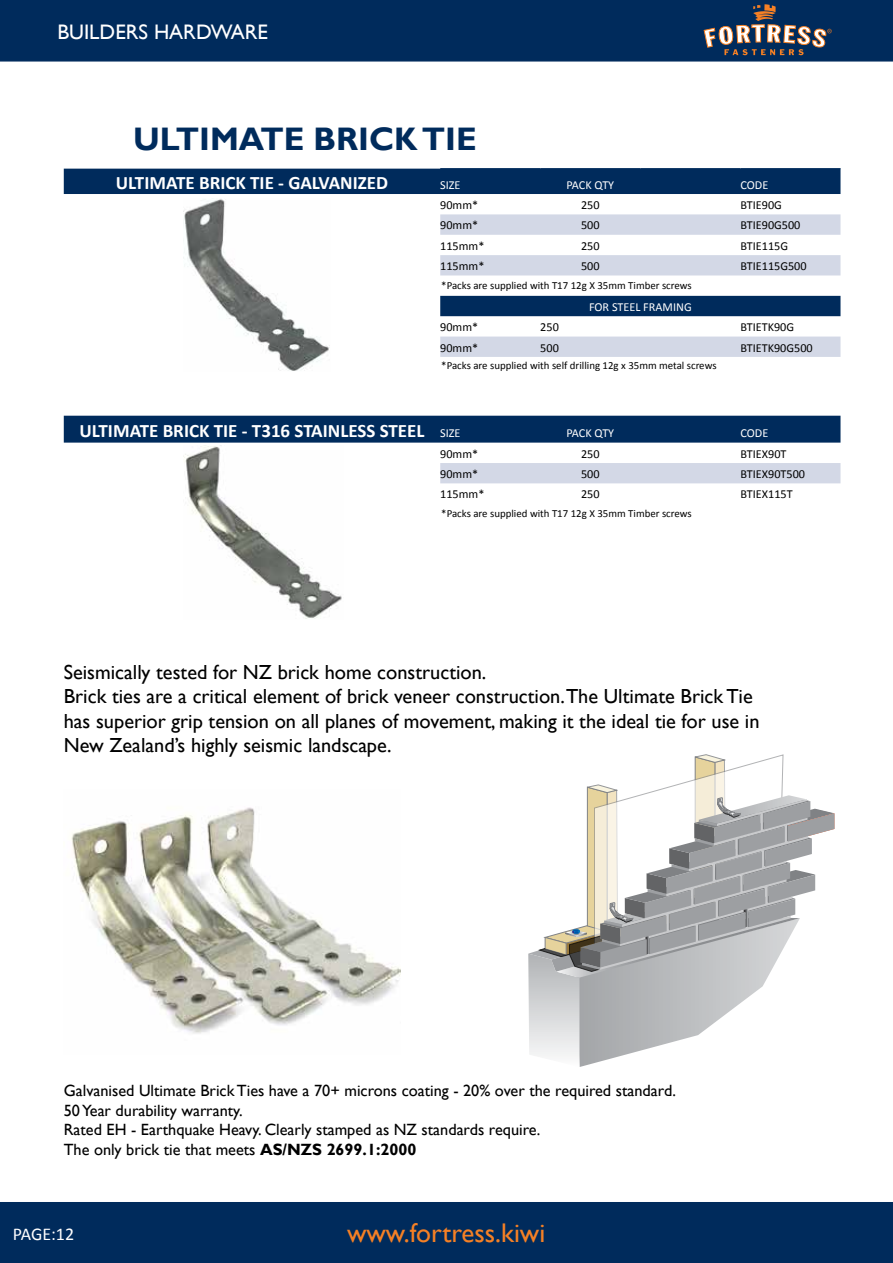
<style>
.page{position:relative;width:893px;height:1263px;background:#fff}
.page>*{position:absolute;margin:0;border:0;box-sizing:border-box;transform-origin:0 0}
.t1{font:700 32.55px "Gill Sans";color:#002b5c}
.t2{font:27px "Gill Sans";color:#f58025}
.t3{font:21px "Gill Sans";color:#fff}
.t4{font:20.4px/24.5px "Gill Sans";color:#000}
.t5{font:700 19.05px "Calibri";color:#fff}
.t6{font:18px "Calibri";letter-spacing:-.005em;color:#fff}
.t7{font:16.35px/19.5px "Gill Sans";color:#000}
.t8{font:12.15px "Calibri";color:#000}
.t9{font:12.15px "Calibri";color:#fff}
.t10{font:10.8px "Calibri";color:#000}
.s1{font-weight:400;font-size:12.15px}
.s2{font-weight:700}
</style>
<div class="page">
<div style="left:64px;top:169px;width:776px;height:25px;background:#002b5c"></div>
<svg style="left:440px;top:214px;width:400px;height:143px"></svg>
<hr style="left:440px;top:168px;width:100px;height:1px;background:#002b5c">
<hr style="left:540px;top:168px;width:100px;height:1px;background:#002b5c">
<hr style="left:640px;top:168px;width:100px;height:1px;background:#002b5c">
<hr style="left:740px;top:168px;width:100px;height:1px;background:#002b5c">
<div style="left:64px;top:416px;width:776px;height:27px;background:#002b5c"></div>
<div style="left:440px;top:463px;width:400px;height:20px;background:#d3d8e6"></div>
<img style="left:183px;top:446px;width:159px;height:173px">
<img style="left:183px;top:199px;width:147px;height:172px">
<img style="left:71px;top:807px;width:330px;height:227px">
<svg style="left:528px;top:754px;width:307px;height:313px"></svg>
<div style="left:0;top:0;width:893px;height:62px;background:#002b5c"></div>
<div style="left:0;top:1202px;width:893px;height:61px;background:#002b5c"></div>
<svg style="left:704px;top:4px;width:128px;height:51px;background:#425066"></svg>
<p class="t3" style="left:57px;top:20px;width:212px">BUILDERS HARDWARE</p>
<h1 class="t1" style="left:133px;top:119px;width:345px">ULTIMATE BRICK TIE</h1>
<p class="t5" style="left:116px;top:170px;width:274px">ULTIMATE BRICK TIE - GALVANIZED</p>
<p class="t9" style="left:440px;top:177px;width:22px">SIZE</p>
<p class="t9" style="left:566px;top:177px;width:49px">PACK QTY</p>
<p class="t9" style="left:740px;top:177px;width:29px">CODE</p>
<p class="t8" style="left:440px;top:197px;width:39px">90mm*</p>
<p class="t8" style="left:581px;top:197px;width:20px">250</p>
<p class="t8" style="left:740px;top:197px;width:43px">BTIE90G</p>
<p class="t8" style="left:440px;top:218px;width:39px">90mm*</p>
<p class="t8" style="left:581px;top:218px;width:20px">500</p>
<p class="t8" style="left:740px;top:218px;width:62px">BTIE90G500</p>
<p class="t8" style="left:440px;top:238px;width:46px">115mm*</p>
<p class="t8" style="left:581px;top:238px;width:20px">250</p>
<p class="t8" style="left:740px;top:238px;width:49px">BTIE115G</p>
<p class="t8" style="left:440px;top:258px;width:46px">115mm*</p>
<p class="t8" style="left:581px;top:258px;width:20px">500</p>
<p class="t8" style="left:740px;top:258px;width:68px">BTIE115G500</p>
<p class="t9" style="left:589px;top:299px;width:104px">FOR STEEL FRAMING</p>
<p class="t8" style="left:440px;top:319px;width:39px">90mm*</p>
<p class="t8" style="left:540px;top:319px;width:20px">250</p>
<p class="t8" style="left:740px;top:319px;width:55px">BTIETK90G</p>
<p class="t8" style="left:440px;top:340px;width:39px">90mm*</p>
<p class="t8" style="left:540px;top:340px;width:20px">500</p>
<p class="t8" style="left:740px;top:340px;width:74px">BTIETK90G500</p>
<p class="t10" style="left:441px;top:279px;width:252px">*Packs are supplied with T17 12g X 35mm Timber screws</p>
<p class="t10" style="left:441px;top:359px;width:277px">*Packs are supplied with self drilling 12g x 35mm metal screws</p>
<p class="t5" style="left:80px;top:419px;width:383px">ULTIMATE BRICK TIE - T316 STAINLESS STEEL <span class="s1">SIZE</span></p>
<p class="t9" style="left:566px;top:425px;width:49px">PACK QTY</p>
<p class="t9" style="left:740px;top:425px;width:29px">CODE</p>
<p class="t8" style="left:440px;top:446px;width:39px">90mm*</p>
<p class="t8" style="left:581px;top:446px;width:20px">250</p>
<p class="t8" style="left:740px;top:446px;width:48px">BTIEX90T</p>
<p class="t8" style="left:440px;top:466px;width:39px">90mm*</p>
<p class="t8" style="left:581px;top:466px;width:20px">500</p>
<p class="t8" style="left:740px;top:466px;width:66px">BTIEX90T500</p>
<p class="t8" style="left:440px;top:487px;width:46px">115mm*</p>
<p class="t8" style="left:581px;top:487px;width:20px">250</p>
<p class="t8" style="left:740px;top:487px;width:54px">BTIEX115T</p>
<p class="t10" style="left:441px;top:506px;width:252px">*Packs are supplied with T17 12g X 35mm Timber screws</p>
<p class="t4" style="left:64px;top:660px;width:697px">Seismically tested for NZ brick home construction.<br>Brick ties are a critical element of brick veneer construction.The Ultimate Brick Tie has superior grip tension on all planes of movement, making it the ideal tie for use in New Zealand’s highly seismic landscape.</p>
<p class="t7" style="left:64px;top:1081px;width:614px">Galvanised Ultimate Brick Ties have a 70+ microns coating - 20% over the required standard.<br>50 Year durability warranty.<br>Rated EH - Earthquake Heavy. Clearly stamped as NZ standards require.<br>The only brick tie that meets <span class="s2">AS/NZS 2699.1:2000</span></p>
<p class="t6" style="left:13px;top:1223px;width:63px">PAGE:12</p>
<h2 class="t2" style="left:347px;top:1217px;width:200px">www.fortress.kiwi</h2>
</div>
